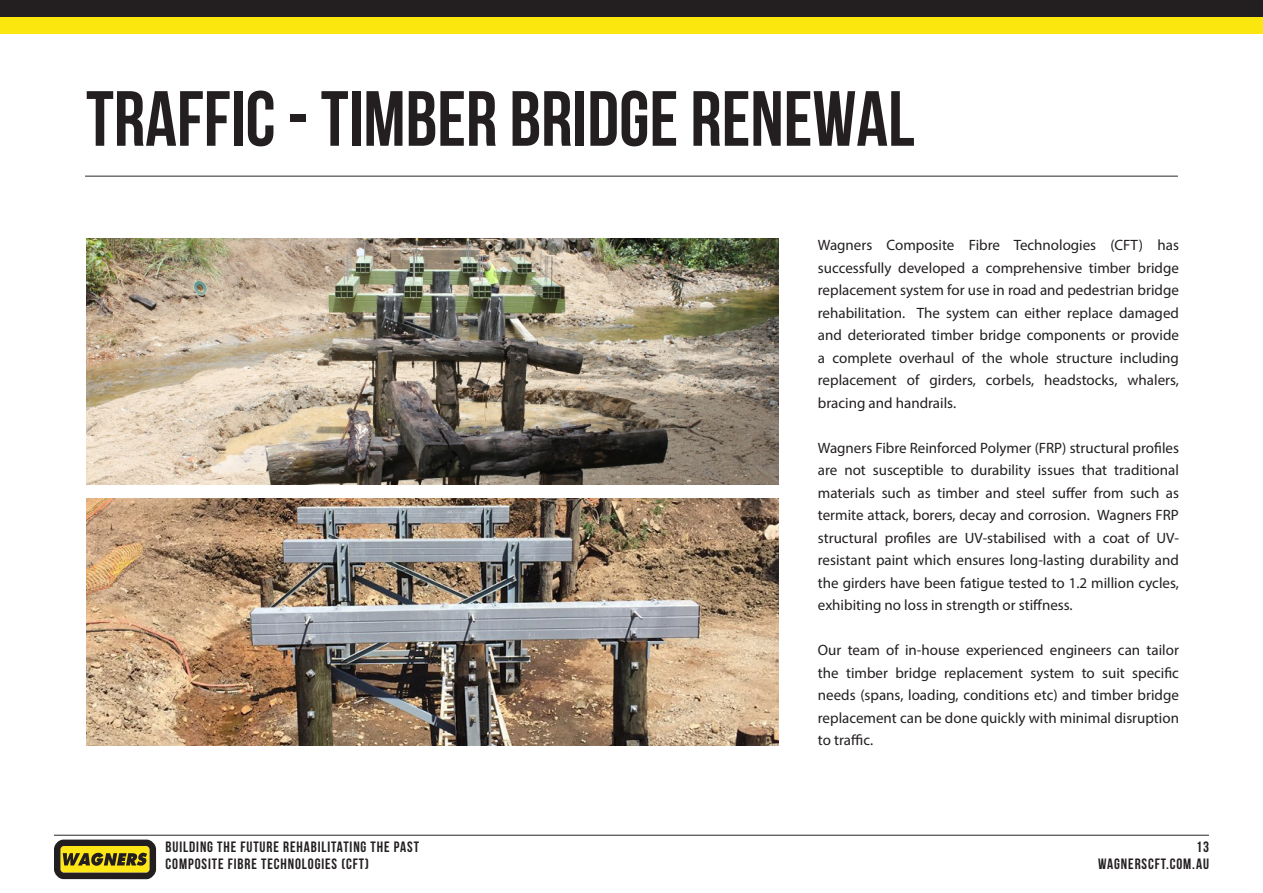
<style>
.page{position:relative;width:1263px;height:893px;background:#fff}
.page>*{position:absolute;margin:0;border:0;box-sizing:border-box;transform-origin:0 0}
.Titles{font:700 78px "Bebas Neue";color:#231f20}
.t1{font:15px/22.5px "Myriad Pro";color:#231f20;text-align:justify}
.t2{font:700 15px "Bebas Neue";letter-spacing:.06em;color:#231f20}
</style>
<div class="page">
<hr style="left:54px;top:835px;width:1155px;height:1px;background:#262825">
<svg style="left:54px;top:840px;width:102px;height:39px"></svg>
<div style="left:0;top:0;width:1263px;height:18px;background:#231f20"></div>
<div style="left:0;top:18px;width:1263px;height:16px;background:#fbe70e"></div>
<img style="left:86px;top:238px;width:692px;height:247px">
<hr style="left:85px;top:176px;width:1093px;height:1px;background:#262825">
<img style="left:86px;top:498px;width:692px;height:247px">
<p class="Titles" style="left:86px;top:76px;width:830px">TRAFFIC - TIMBER BRIDGE RENEWAL</p>
<p class="t1" style="left:818px;top:234px;width:363px">Wagners Composite Fibre Technologies (CFT) has successfully developed a comprehensive timber bridge replacement system for use in road and pedestrian bridge rehabilitation. The system can either replace damaged and deteriorated timber bridge components or provide a complete overhaul of the whole structure including replacement of girders, corbels, headstocks, whalers, bracing and handrails.</p>
<p class="t1" style="left:818px;top:436px;width:363px">Wagners Fibre Reinforced Polymer (FRP) structural profiles are not susceptible to durability issues that traditional materials such as timber and steel suffer from such as termite attack, borers, decay and corrosion. Wagners FRP structural profiles are UV-stabilised with a coat of UV&shy;resistant paint which ensures long-lasting durability and the girders have been fatigue tested to 1.2 million cycles, exhibiting no loss in strength or stiffness.</p>
<p class="t1" style="left:818px;top:639px;width:363px">Our team of in-house experienced engineers can tailor the timber bridge replacement system to suit specific needs (spans, loading, conditions etc) and timber bridge replacement can be done quickly with minimal disruption to traffic.</p>
<p class="t2" style="left:166px;top:839px;width:255px">BUILDING THE FUTURE REHABILITATING THE PAST</p>
<p class="t2" style="left:1196px;top:839px;width:14px">13</p>
<p class="t2" style="left:166px;top:855px;width:205px">COMPOSITE FIBRE TECHNOLOGIES (CFT)</p>
<p class="t2" style="left:1098px;top:855px;width:112px">WAGNERSCFT.COM.AU</p>
</div>
